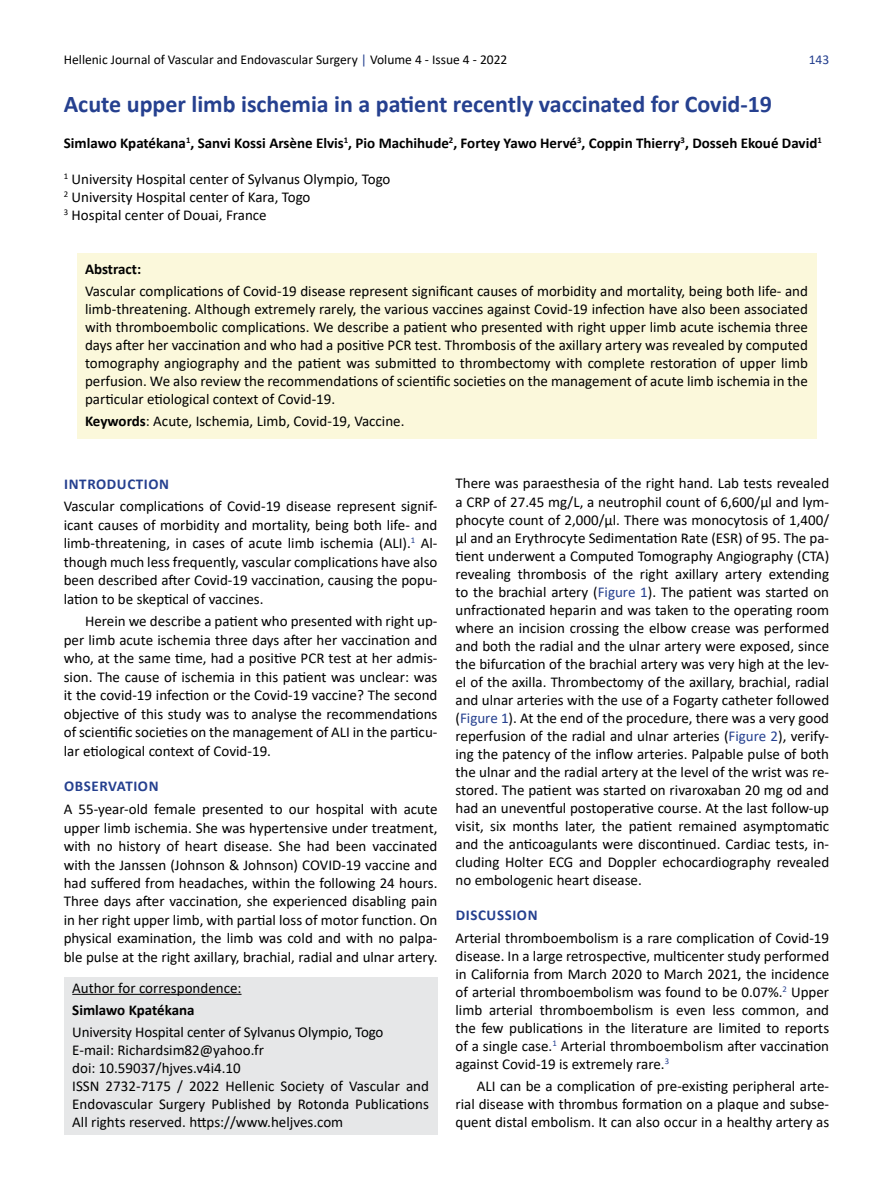
<style>
.page{position:relative;width:893px;height:1191px;background:#fff}
.page>*{position:absolute;margin:0;border:0;box-sizing:border-box;transform-origin:0 0}
.t1{font:700 24px "Calibri";color:#25408f}
.t2{font:15px/18px "Calibri";color:#000;text-align:justify}
.t3{font:700 15px "Calibri";color:#000}
.t4{font:700 15px "Calibri";letter-spacing:.04em;color:#25408f}
.t5{font:13.5px "Calibri";color:#000}
.t6{font:13.5px "Calibri";color:#25408f}
.s1{color:#25408f}
.s2{font-weight:700}
</style>
<div class="page">
<div style="left:64px;top:977px;width:373px;height:23px;background:#e6e7e8"></div>
<hr style="left:72px;top:993px;width:170px;height:1px;background:#000">
<div style="left:64px;top:999px;width:373px;height:24px;background:#e6e7e8"></div>
<div style="left:64px;top:1021px;width:373px;height:24px;background:#e6e7e8"></div>
<div style="left:64px;top:1039px;width:373px;height:24px;background:#e6e7e8"></div>
<div style="left:64px;top:1057px;width:373px;height:24px;background:#e6e7e8"></div>
<div style="left:64px;top:1075px;width:373px;height:60px;background:#e6e7e8"></div>
<div style="left:77px;top:254px;width:739px;height:32px;background:#fbf8db"></div>
<div style="left:77px;top:276px;width:739px;height:140px;background:#fbf8db"></div>
<div style="left:77px;top:406px;width:739px;height:32px;background:#fbf8db"></div>
<p class="t5" style="left:64px;top:50px;width:445px">Hellenic Journal of Vascular and Endovascular Surgery <span class="s1">|</span> Volume 4 - Issue 4 - 2022</p>
<p class="t6" style="left:809px;top:50px;width:22px">143</p>
<h1 class="t1" style="left:64px;top:87px;width:710px">Acute upper limb ischemia in a patient recently vaccinated for Covid-19</h1>
<p class="t3" style="left:64px;top:132px;width:760px">Simlawo Kpatékana<sup>1</sup>, Sanvi Kossi Arsène Elvis<sup>1</sup>, Pio Machihude<sup>2</sup>, Fortey Yawo Hervé<sup>3</sup>, Coppin Thierry<sup>3</sup>, Dosseh Ekoué David<sup>1</sup></p>
<p class="t2" style="left:64px;top:169px;width:328px;text-align:left"><sup>1</sup> University Hospital center of Sylvanus Olympio, Togo<br><sup>2</sup> University Hospital center of Kara, Togo<br><sup>3</sup> Hospital center of Douai, France</p>
<p class="t3" style="left:85px;top:258px;width:58px">Abstract:</p>
<p class="t2" style="left:85px;top:281px;width:724px">Vascular complications of Covid-19 disease represent significant causes of morbidity and mortality, being both life- and limb-threatening. Although extremely rarely, the various vaccines against Covid-19 infection have also been associated with thromboembolic complications. We describe a patient who presented with right upper limb acute ischemia three days after her vaccination and who had a positive PCR test. Thrombosis of the axillary artery was revealed by computed tomography angiography and the patient was submitted to thrombectomy with complete restoration of upper limb perfusion. We also review the recommendations of scientific societies on the management of acute limb ischemia in the particular etiological context of Covid-19.</p>
<p class="t2" style="left:85px;top:412px;width:321px"><span class="s2">Keywords</span>: Acute, Ischemia, Limb, Covid-19, Vaccine.</p>
<p class="t4" style="left:64px;top:473px;width:106px">INTRODUCTION</p>
<p class="t2" style="left:64px;top:496px;width:375px;line-height:18.5px">Vascular complications of Covid-19 disease represent signif&shy;icant causes of morbidity and mortality, being both life- and limb-threatening, in cases of acute limb ischemia (ALI).<sup>1</sup> Al&shy;though much less frequently, vascular complications have also been described after Covid-19 vaccination, causing the popu&shy;lation to be skeptical of vaccines.</p>
<p class="t2" style="left:64px;top:612px;width:375px;line-height:18.5px;text-indent:21px">Herein we describe a patient who presented with right up&shy;per limb acute ischemia three days after her vaccination and who, at the same time, had a positive PCR test at her admis&shy;sion. The cause of ischemia in this patient was unclear: was it the covid-19 infection or the Covid-19 vaccine? The second objective of this study was to analyse the recommendations of scientific societies on the management of ALI in the particu&shy;lar etiological context of Covid-19.</p>
<p class="t4" style="left:64px;top:775px;width:96px">OBSERVATION</p>
<p class="t2" style="left:64px;top:799px;width:375px;line-height:18.5px">A 55-year-old female presented to our hospital with acute upper limb ischemia. She was hypertensive under treatment, with no history of heart disease. She had been vaccinated with the Janssen (Johnson &amp; Johnson) COVID-19 vaccine and had suffered from headaches, within the following 24 hours.<br>Three days after vaccination, she experienced disabling pain in her right upper limb, with partial loss of motor function. On physical examination, the limb was cold and with no palpa&shy;ble pulse at the right axillary, brachial, radial and ulnar artery.</p>
<p class="t2" style="left:72px;top:978px;width:171px">Author for correspondence:</p>
<p class="t3" style="left:72px;top:999px;width:124px">Simlawo Kpatékana</p>
<p class="t2" style="left:72px;top:1022px;width:358px;text-align:left">University Hospital center of Sylvanus Olympio, Togo E-mail: Richardsim82@yahoo.fr<br>doi: 10.59037/hjves.v4i4.10<br>ISSN 2732-7175 / 2022 Hellenic Society of Vascular and Endovascular Surgery Published by Rotonda Publications All rights reserved. https://www.heljves.com</p>
<p class="t2" style="left:455px;top:474px;width:375px">There was paraesthesia of the right hand. Lab tests revealed a CRP of 27.45 mg/L, a neutrophil count of 6,600/μl and lym&shy;phocyte count of 2,000/μl. There was monocytosis of 1,400/ μl and an Erythrocyte Sedimentation Rate (ESR) of 95. The pa&shy;tient underwent a Computed Tomography Angiography (CTA) revealing thrombosis of the right axillary artery extending to the brachial artery (<span class="s1">Figure 1</span>). The patient was started on unfractionated heparin and was taken to the operating room where an incision crossing the elbow crease was performed and both the radial and the ulnar artery were exposed, since the bifurcation of the brachial artery was very high at the lev&shy;el of the axilla. Thrombectomy of the axillary, brachial, radial and ulnar arteries with the use of a Fogarty catheter followed (<span class="s1">Figure 1</span>). At the end of the procedure, there was a very good reperfusion of the radial and ulnar arteries (<span class="s1">Figure 2</span>), verify&shy;ing the patency of the inflow arteries. Palpable pulse of both the ulnar and the radial artery at the level of the wrist was re&shy;stored. The patient was started on rivaroxaban 20 mg od and had an uneventful postoperative course. At the last follow-up visit, six months later, the patient remained asymptomatic and the anticoagulants were discontinued. Cardiac tests, in&shy;cluding Holter ECG and Doppler echocardiography revealed no embologenic heart disease.</p>
<p class="t4" style="left:456px;top:904px;width:83px">DISCUSSION</p>
<p class="t2" style="left:455px;top:928px;width:375px">Arterial thromboembolism is a rare complication of Covid-19 disease. In a large retrospective, multicenter study performed in California from March 2020 to March 2021, the incidence of arterial thromboembolism was found to be 0.07%.<sup>2</sup> Upper limb arterial thromboembolism is even less common, and the few publications in the literature are limited to reports of a single case.<sup>1</sup> Arterial thromboembolism after vaccination against Covid-19 is extremely rare.<sup>3</sup></p>
<p class="t2" style="left:455px;top:1076px;width:375px;text-indent:21px">ALI can be a complication of pre-existing peripheral arte&shy;rial disease with thrombus formation on a plaque and subse&shy;quent distal embolism. It can also occur in a healthy artery as</p>
</div>
